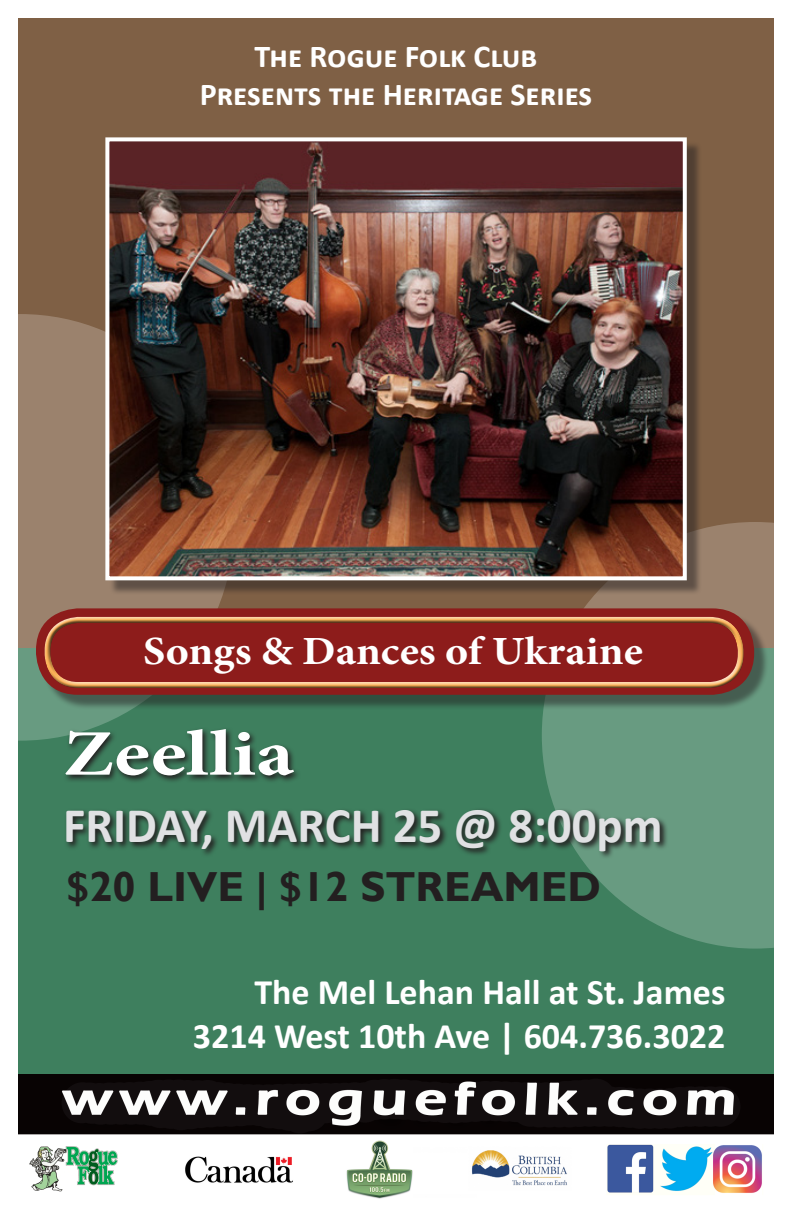
<style>
.page{position:relative;width:792px;height:1224px;background:#fff}
.page>*{position:absolute;margin:0;border:0;box-sizing:border-box;transform-origin:0 0}
.t1{font:700 65px "Minion Pro";letter-spacing:.005em;color:#fff;scale:1.25 1}
.t2{font:700 50px "Calibri";color:#e0e1e3}
.t3{font:700 42px "Gill Sans";color:#231f20}
.t4{font:700 40px "Minion Pro";color:#fff;scale:1.1 1}
.t5{font:700 36px "Calibri";color:#fff}
.t6{font:700 32px/38.4px "Calibri";color:#fff;text-align:center}
</style>
<div class="page">
<div style="left:18px;top:18px;width:756px;height:1085px;background:#7f6045"></div>
<div style="left:18px;top:648px;width:756px;height:473px;background:#3e7f5e"></div>
<img style="left:18px;top:1075px;width:756px;height:124px">
<svg style="left:542px;top:522px;width:232px;height:427px;fill:#689b81"></svg>
<svg style="left:18px;top:314px;width:205px;height:427px;background:#8f836d"></svg>
<div style="left:40px;top:612px;width:729px;height:98px;background:#231f20;opacity:.5"></div>
<div style="left:36px;top:608px;width:718px;height:87px;background:#8d1c1b;border-radius:42px"></div>
<div style="left:109px;top:141px;width:593px;height:454px;background:#231f20;opacity:.5"></div>
<img style="left:110px;top:142px;width:572px;height:433px">
<div style="left:105px;top:137px;width:582px;height:443px;border:4px solid #fff"></div>
<svg style="left:64px;top:727px;width:234px;height:55px"></svg>
<svg style="left:66px;top:807px;width:603px;height:52px"></svg>
<div style="left:44px;top:616px;width:700px;height:69px;background:#fff;opacity:.75"></div>
<div style="left:44px;top:620px;width:700px;height:69px;background:#231f20;opacity:.75"></div>
<p class="t6" style="left:200px;top:37px;width:394px">The Rogue Folk Club<br>Presents the Heritage Series</p>
<p class="t4" style="left:143px;top:623px;width:456px">Songs &amp; Dances of Ukraine</p>
<p class="t1" style="left:63px;top:708px;width:186px">Zeellia</p>
<p class="t2" style="left:63px;top:794px;width:601px">FRIDAY, MARCH 25 @ 8:00pm</p>
<p class="t3" style="left:67px;top:862px;width:536px">$20 LIVE | $12 STREAMED</p>
<p class="t5" style="left:254px;top:969px;width:472px">The Mel Lehan Hall at St. James</p>
<p class="t5" style="left:193px;top:1013px;width:534px">3214 West 10th Ave | 604.736.3022</p>
</div>
